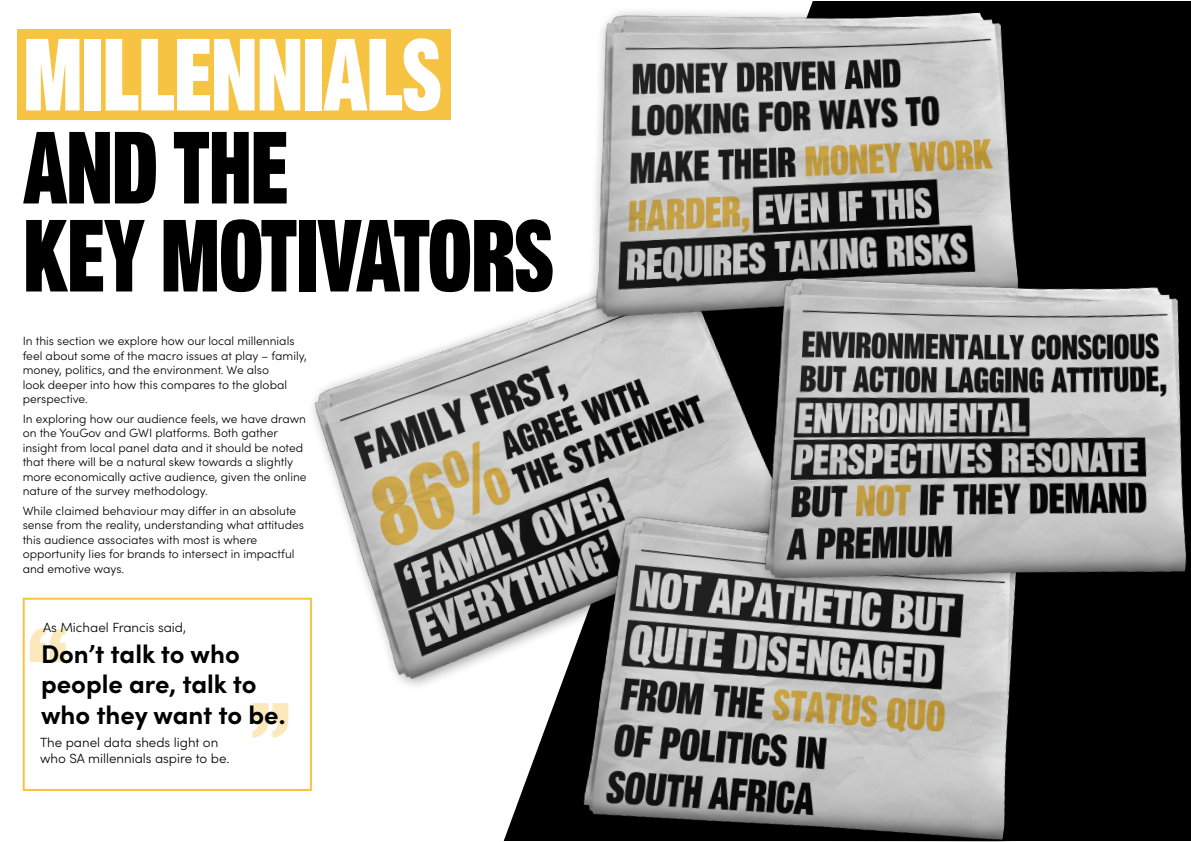
<style>
.page{position:relative;width:1191px;height:842px;background:#fff}
.page>*{position:absolute;margin:0;border:0;box-sizing:border-box;transform-origin:0 0}
.t1{font:100.5px/88px "MCSAATCHIHEAVY";color:#000}
.t2{font:100.5px "MCSAATCHIHEAVY";color:#fff}
.t3{font:700 25.7px/30.8px "Sofia Pro";color:#000}
.t4{font:300 13.3px/16px "Sofia Pro";color:#000}
.t5{font:300 12px/14.4px "Sofia Pro";color:#000}
</style>
<div class="page">
<div style="left:812px;top:1px;width:379px;height:840px;background:#000"></div>
<img style="left:167px;top:300px;width:574px;height:438px">
<div style="left:17px;top:29px;width:433px;height:90px;background:#f7c342"></div>
<svg style="left:30px;top:627px;width:36px;height:35px"></svg>
<svg style="left:253px;top:703px;width:35px;height:35px"></svg>
<div style="left:23px;top:598px;width:289px;height:193px;border:2px solid #f7c342"></div>
<img style="left:456px;top:421px;width:713px;height:421px">
<img style="left:574px;top:3px;width:471px;height:339px">
<img style="left:741px;top:263px;width:450px;height:354px">
<h1 class="t2" style="left:24px;top:19px;width:419px">MILLENNIALS</h1>
<h1 class="t1" style="left:24px;top:132px;width:531px">AND THE<br>KEY MOTIVATORS</h1>
<p class="t5" style="left:23px;top:333px;width:286px">In this section we explore how our local millennials feel about some of the macro issues at play – family, money, politics, and the environment. We also<br>look deeper into how this compares to the global perspective.</p>
<p class="t5" style="left:23px;top:411px;width:285px">In exploring how our audience feels, we have drawn on the YouGov and GWI platforms. Both gather insight from local panel data and it should be noted that there will be a natural skew towards a slightly more economically active audience, given the online nature of the survey methodology.</p>
<p class="t5" style="left:23px;top:503px;width:283px">While claimed behaviour may differ in an absolute sense from the reality, understanding what attitudes this audience associates with most is where opportunity lies for brands to intersect in impactful and emotive ways.</p>
<p class="t4" style="left:43px;top:619px;width:145px">As Michael Francis said,</p>
<h2 class="t3" style="left:41px;top:636px;width:246px">Don’t talk to who people are, talk to who they want to be.</h2>
<p class="t4" style="left:40px;top:733px;width:191px">The panel data sheds light on who SA millennials aspire to be.</p>
</div>
